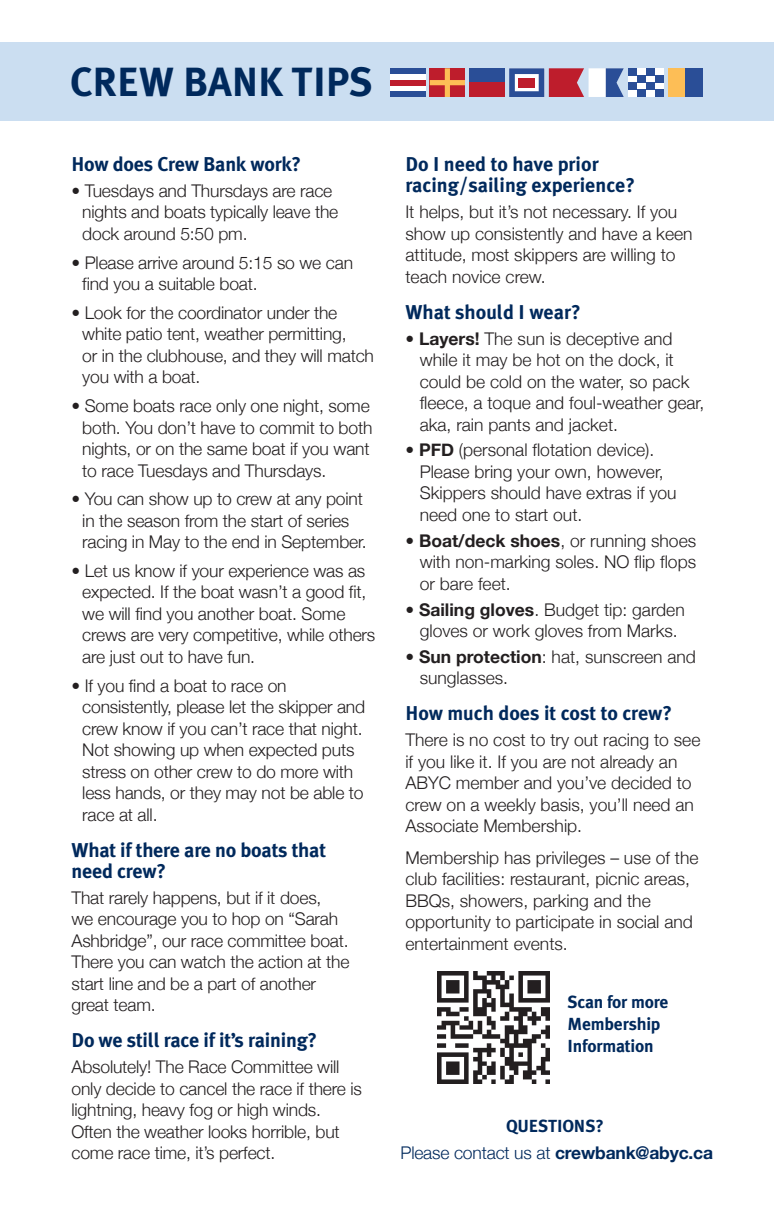
<style>
.page{position:relative;width:774px;height:1224px;background:#fff}
.page>*{position:absolute;margin:0;border:0;box-sizing:border-box;transform-origin:0 0}
.t1{font:700 40.8px "Meta Plus";color:#00295c}
.t2{font:700 20px/21.6px "Meta Plus";letter-spacing:-.01em;color:#00295c}
.t3{font:300 17.6px/21.6px "Helvetica Neue";letter-spacing:-.01em;color:#231f20}
.t4{font:700 17.6px/22px "Meta Plus";letter-spacing:-.01em;color:#00295c}
.t5{font:300 17.6px "Helvetica Neue";letter-spacing:-.01em;color:#00295c}
.s1{font-weight:700}
</style>
<div class="page">
<div style="left:0;top:43px;width:774px;height:78px;background:#cbdef1"></div>
<div style="left:390px;top:68px;width:35px;height:29px;background:#fff"></div>
<div style="left:390px;top:68px;width:35px;height:6px;background:#2a4e97"></div>
<div style="left:390px;top:91px;width:35px;height:6px;background:#2a4e97"></div>
<div style="left:390px;top:80px;width:35px;height:6px;background:#be1d2c"></div>
<div style="left:469px;top:68px;width:36px;height:15px;background:#2a4e97"></div>
<div style="left:469px;top:83px;width:36px;height:14px;background:#be1d2c"></div>
<svg style="left:509px;top:68px;width:115px;height:29px"></svg>
<div style="left:519px;top:78px;width:16px;height:9px;background:#be1d2c"></div>
<svg style="left:430px;top:68px;width:35px;height:29px"></svg>
<div style="left:628px;top:68px;width:35px;height:29px;background:#fff"></div>
<div style="left:628px;top:68px;width:9px;height:7px;background:#2a4e97"></div>
<div style="left:637px;top:75px;width:9px;height:8px;background:#2a4e97"></div>
<div style="left:628px;top:83px;width:9px;height:7px;background:#2a4e97"></div>
<div style="left:637px;top:90px;width:9px;height:7px;background:#2a4e97"></div>
<div style="left:646px;top:68px;width:9px;height:7px;background:#2a4e97"></div>
<div style="left:655px;top:75px;width:8px;height:8px;background:#2a4e97"></div>
<div style="left:646px;top:83px;width:9px;height:7px;background:#2a4e97"></div>
<div style="left:655px;top:90px;width:8px;height:7px;background:#2a4e97"></div>
<div style="left:668px;top:68px;width:18px;height:29px;background:#fdbe56"></div>
<div style="left:686px;top:68px;width:17px;height:29px;background:#2a4e97"></div>
<img style="left:437px;top:972px;width:112px;height:111px">
<h1 class="t1" style="left:70px;top:59px;width:304px">CREW BANK TIPS</h1>
<p class="t2" style="left:71px;top:153px;width:231px">How does Crew Bank work?</p>
<p class="t3" style="left:82px;top:178px;width:258px;text-indent:-11px">• Tuesdays and Thursdays are race nights and boats typically leave the dock around 5:50 pm.</p>
<p class="t3" style="left:82px;top:250px;width:272px;text-indent:-11px">• Please arrive around 5:15 so we can find you a suitable boat.</p>
<p class="t3" style="left:82px;top:300px;width:293px;text-indent:-11px">• Look for the coordinator under the white patio tent, weather permitting,<br>or in the clubhouse, and they will match you with a boat.</p>
<p class="t3" style="left:82px;top:394px;width:292px;text-indent:-11px">• Some boats race only one night, some both. You don’t have to commit to both nights, or on the same boat if you want to race Tuesdays and Thursdays.</p>
<p class="t3" style="left:82px;top:487px;width:286px;text-indent:-11px">• You can show up to crew at any point in the season from the start of series racing in May to the end in September.</p>
<p class="t3" style="left:82px;top:559px;width:295px;text-indent:-11px">• Let us know if your experience was as expected. If the boat wasn’t a good fit, we will find you another boat. Some crews are very competitive, while others are just out to have fun.</p>
<p class="t3" style="left:82px;top:673px;width:284px;text-indent:-11px">• If you find a boat to race on consistently, please let the skipper and crew know if you can’t race that night.<br>Not showing up when expected puts stress on other crew to do more with less hands, or they may not be able to race at all.</p>
<p class="t2" style="left:71px;top:839px;width:256px">What if there are no boats that need crew?</p>
<p class="t3" style="left:71px;top:885px;width:280px">That rarely happens, but if it does,<br>we encourage you to hop on “Sarah<br>Ashbridge”, our race committee boat.<br>There you can watch the action at the start line and be a part of another great team.</p>
<p class="t2" style="left:71px;top:1029px;width:247px">Do we still race if it’s raining?</p>
<p class="t3" style="left:71px;top:1055px;width:292px">Absolutely! The Race Committee will only decide to cancel the race if there is lightning, heavy fog or high winds.<br>Often the weather looks horrible, but come race time, it’s perfect.</p>
<p class="t2" style="left:405px;top:153px;width:231px">Do I need to have prior racing/sailing experience?</p>
<p class="t3" style="left:405px;top:200px;width:289px">It helps, but it’s not necessary. If you show up consistently and have a keen attitude, most skippers are willing to teach novice crew.</p>
<p class="t2" style="left:405px;top:301px;width:177px">What should I wear?</p>
<p class="t3" style="left:420px;top:326px;width:286px;text-indent:-14px">• <span class="s1">Layers!</span> The sun is deceptive and while it may be hot on the dock, it could be cold on the water, so pack fleece, a toque and foul-weather gear, aka, rain pants and jacket.</p>
<p class="t3" style="left:420px;top:438px;width:259px;text-indent:-14px">• <span class="s1">PFD</span> (personal flotation device).<br>Please bring your own, however,<br>Skippers should have extras if you need one to start out.</p>
<p class="t3" style="left:420px;top:528px;width:278px;text-align:justify;text-indent:-14px">• <span class="s1">Boat/deck shoes</span>, or running shoes with non-marking soles. NO flip flops or bare feet.</p>
<p class="t3" style="left:405px;top:597px;width:281px;text-align:center">• <span class="s1">Sailing gloves</span>. Budget tip: garden gloves or work gloves from Marks.</p>
<p class="t3" style="left:420px;top:645px;width:278px;text-indent:-14px">• <span class="s1">Sun protection</span>: hat, sunscreen and sunglasses.</p>
<p class="t2" style="left:405px;top:702px;width:268px">How much does it cost to crew?</p>
<p class="t3" style="left:405px;top:728px;width:297px">There is no cost to try out racing to see if you like it. If you are not already an ABYC member and you’ve decided to crew on a weekly basis, you’ll need an Associate Membership.</p>
<p class="t3" style="left:405px;top:845px;width:295px">Membership has privileges – use of the club facilities: restaurant, picnic areas, BBQs, showers, parking and the opportunity to participate in social and entertainment events.</p>
<p class="t4" style="left:568px;top:990px;width:103px">Scan for more<br>Membership<br>Information</p>
<p class="t4" style="left:506px;top:1115px;width:99px">QUESTIONS?</p>
<p class="t5" style="left:401px;top:1138px;width:314px">Please contact us at <span class="s1">crewbank@abyc.ca</span></p>
</div>
